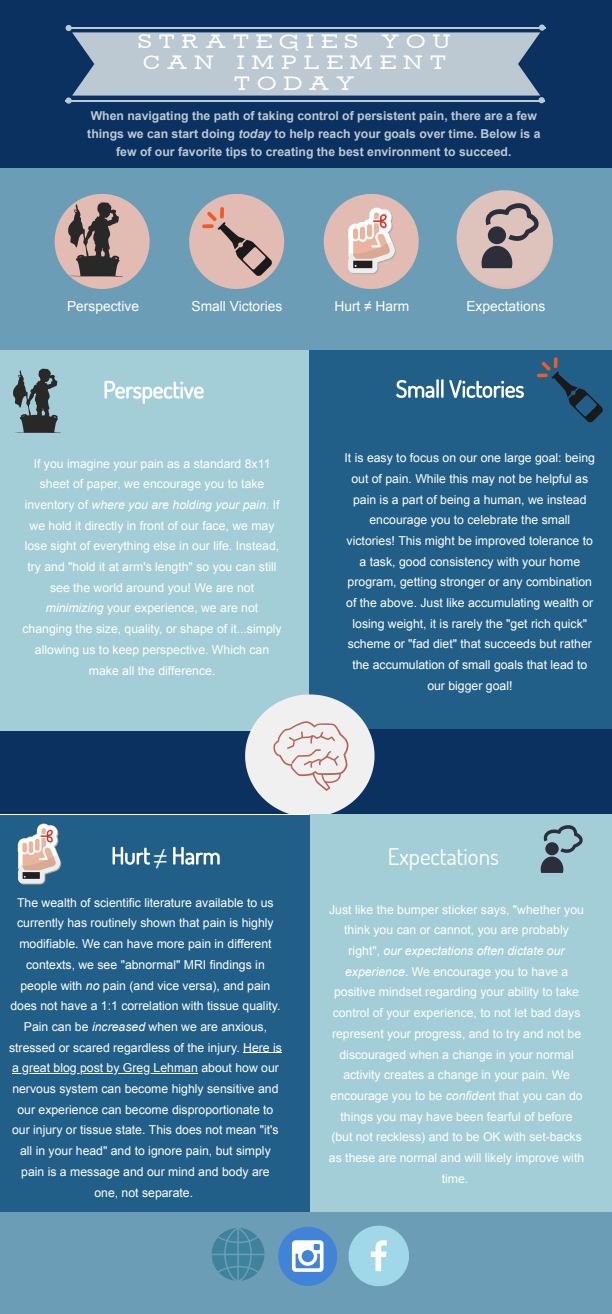
<style>
.page{position:relative;width:612px;height:1314px;background:#fff}
.page>*{position:absolute;margin:0;border:0;box-sizing:border-box;transform-origin:0 0}
.t1{font:23px "Dosis";color:#fff}
.t2{font:18.4px/21.4px "Ansley Display";letter-spacing:.365em;color:#fff;text-align:center}
.t3{font:13.8px "Arial";color:#fff}
.t4{font:12.3px/20.7px "Arial";color:#fff;text-align:center}
.t5{font:700 12.3px/17.6px "Arial";color:#bcc9d2;text-align:center}
.s1{font-style:italic}
</style>
<div class="page">
<div style="left:0;top:0;width:612px;height:168px;background:#0a3160"></div>
<hr style="left:65px;top:100px;width:480px;height:1px;background:#bcc9d2">
<svg style="left:66px;top:25px;width:479px;height:78px"></svg>
<div style="left:0;top:168px;width:612px;height:182px;background:#6b9db7"></div>
<svg style="left:189px;top:194px;width:95px;height:95px"></svg>
<svg style="left:55px;top:194px;width:95px;height:95px"></svg>
<svg style="left:324px;top:194px;width:95px;height:95px"></svg>
<svg style="left:457px;top:190px;width:96px;height:99px"></svg>
<div style="left:488px;top:226px;width:18px;height:18px;background:#2c2f3b;border-radius:50%"></div>
<div style="left:304px;top:728px;width:308px;height:86px;background:#0a3160"></div>
<div style="left:0;top:729px;width:309px;height:85px;background:#0a3160"></div>
<div style="left:0;top:350px;width:311px;height:381px;background:#a3ced8"></div>
<div style="left:309px;top:350px;width:303px;height:378px;background:#215f89"></div>
<svg style="left:13px;top:368px;width:48px;height:65px"></svg>
<svg style="left:537px;top:357px;width:66px;height:65px"></svg>
<svg style="left:245px;top:694px;width:130px;height:120px"></svg>
<svg style="left:105px;top:381px;width:99px;height:23px"></svg>
<svg style="left:396px;top:379px;width:128px;height:19px"></svg>
<div style="left:309px;top:814px;width:303px;height:397px;background:#a3ced8"></div>
<div style="left:0;top:814px;width:310px;height:397px;background:#215f89"></div>
<svg style="left:540px;top:825px;width:43px;height:48px"></svg>
<div style="left:545px;top:842px;width:14px;height:13px;background:#2c2f3b;border-radius:50%"></div>
<svg style="left:113px;top:846px;width:37px;height:18px"></svg>
<svg style="left:173px;top:846px;width:47px;height:18px"></svg>
<hr style="left:243px;top:1052px;width:39px;height:1px;background:#fff">
<hr style="left:12px;top:1072px;width:186px;height:1px;background:#fff">
<svg style="left:18px;top:823px;width:43px;height:61px"></svg>
<div style="left:0;top:1211px;width:612px;height:102px;background:#6b9db7"></div>
<svg style="left:278px;top:1227px;width:59px;height:58px"></svg>
<svg style="left:349px;top:1225px;width:60px;height:60px"></svg>
<svg style="left:212px;top:1228px;width:52px;height:52px"></svg>
<h2 class="t2" style="left:139px;top:31px;width:315px">STRATEGIES YOU<br>CAN IMPLEMENT<br>TODAY</h2>
<p class="t5" style="left:87px;top:107px;width:455px">When navigating the path of taking control of persistent pain, there are a few things we can start doing <span class="s1">today</span> to help reach your goals over time. Below is a few of our favorite tips to creating the best environment to succeed.</p>
<p class="t3" style="left:67px;top:298px;width:73px">Perspective</p>
<p class="t3" style="left:192px;top:298px;width:92px">Small Victories</p>
<p class="t3" style="left:334px;top:298px;width:76px">Hurt ≠ Harm</p>
<p class="t3" style="left:466px;top:298px;width:80px">Expectations</p>
<p class="t4" style="left:22px;top:453px;width:261px">If you imagine your pain as a standard 8x11 sheet of paper, we encourage you to take inventory of <span class="s1">where you are holding your pain</span>. If we hold it directly in front of our face, we may lose sight of everything else in our life. Instead, try and "hold it at arm's length" so you can still see the world around you! We are not <span class="s1">minimizing</span> your experience, we are not changing the size, quality, or shape of it...simply allowing us to keep perspective. Which can make all the difference.</p>
<p class="t4" style="left:345px;top:447px;width:252px">It is easy to focus on our one large goal: being out of pain. While this may not be helpful as pain is a part of being a human, we instead encourage you to celebrate the small victories! This might be improved tolerance to a task, good consistency with your home program, getting stronger or any combination of the above. Just like accumulating wealth or losing weight, it is rarely the "get rich quick" scheme or "fad diet" that succeeds but rather the accumulation of small goals that lead to our bigger goal!</p>
<h1 class="t1" style="left:388px;top:841px;width:113px">Expectations</h1>
<p class="t4" style="left:9px;top:892px;width:274px">The wealth of scientific literature available to us currently has routinely shown that pain is highly modifiable. We can have more pain in different contexts, we see "abnormal" MRI findings in people with <span class="s1">no</span> pain (and vice versa), and pain does not have a 1:1 correlation with tissue quality.<br>Pain can be <span class="s1">increased</span> when we are anxious, stressed or scared regardless of the injury. Here is a great blog post by Greg Lehman about how our nervous system can become highly sensitive and our experience can become disproportionate to our injury or tissue state. This does not mean "it's all in your head" and to ignore pain, but simply pain is a message and our mind and body are one, not separate.</p>
<p class="t4" style="left:329px;top:898px;width:257px">Just like the bumper sticker says, "whether you think you can or cannot, you are probably right", <span class="s1">our expectations often dictate our experience</span>. We encourage you to have a positive mindset regarding your ability to take control of your experience, to not let bad days represent your progress, and to try and not be discouraged when a change in your normal activity creates a change in your pain. We encourage you to be <span class="s1">confiden</span>t that you can do things you may have been fearful of before (but not reckless) and to be OK with set-backs as these are normal and will likely improve with time.</p>
</div>
